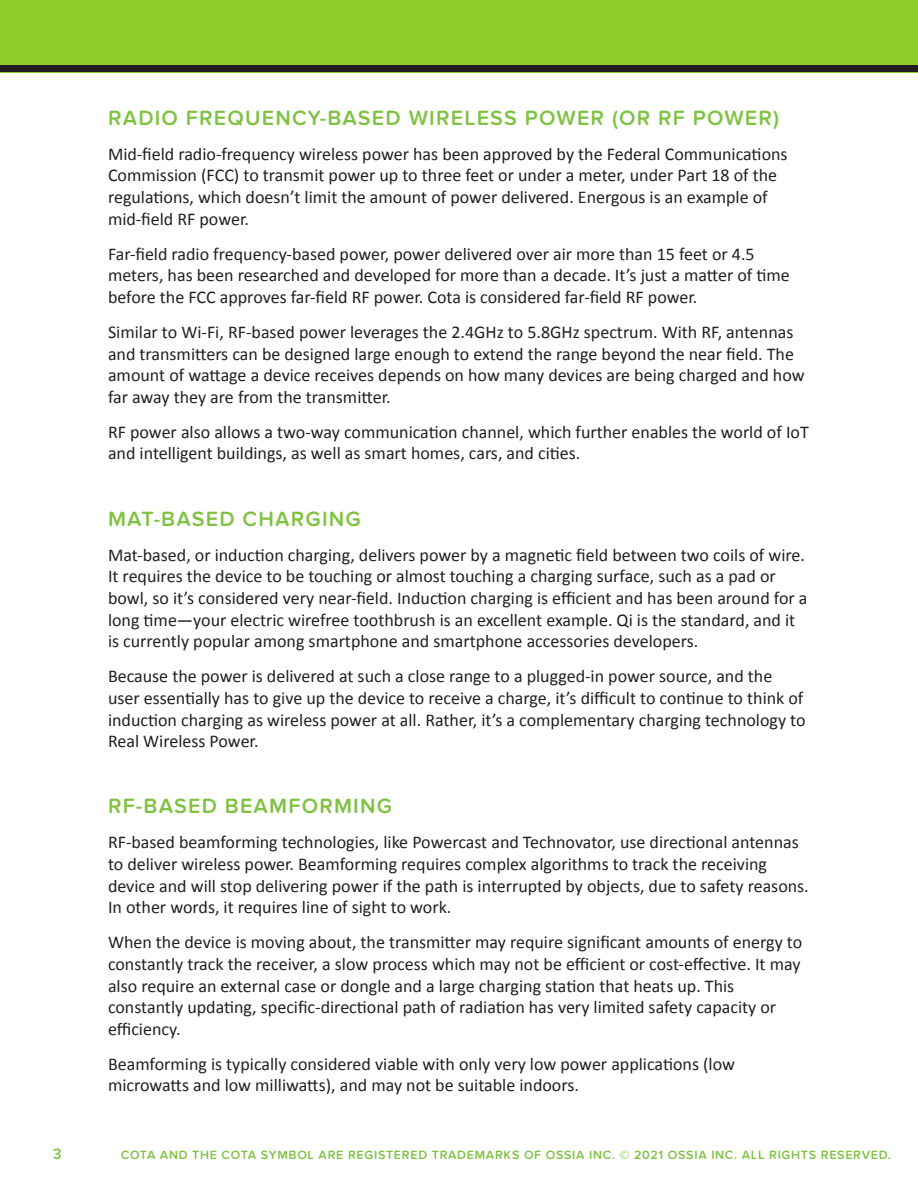
<style>
.page{position:relative;width:918px;height:1188px;background:#fff}
.page>*{position:absolute;margin:0;border:0;box-sizing:border-box;transform-origin:0 0}
.Subhead1{font:600 21.45px "Proxima Nova Soft";letter-spacing:.055em;color:#7fc241}
.t1{font:18px/21.6px "Calibri";color:#231f20}
.t2{font:600 15.45px "Proxima Nova Soft";color:#7fc241}
.t3{font:600 12.45px "Proxima Nova Soft";letter-spacing:.055em;color:#7fc241}
</style>
<div class="page">
<div style="left:0;top:0;width:918px;height:73px;background:#8fcd2a"></div>
<div style="left:0;top:65px;width:918px;height:7px;background:#231f20"></div>
<p class="Subhead1" style="left:108px;top:105px;width:673px">RADIO FREQUENCY-BASED WIRELESS POWER (OR RF POWER)</p>
<p class="t1" style="left:108px;top:143px;width:681px">Mid-field radio-frequency wireless power has been approved by the Federal Communications Commission (FCC) to transmit power up to three feet or under a meter, under Part 18 of the regulations, which doesn’t limit the amount of power delivered. Energous is an example of mid-field RF power.</p>
<p class="t1" style="left:108px;top:243px;width:683px">Far-field radio frequency-based power, power delivered over air more than 15 feet or 4.5 meters, has been researched and developed for more than a decade. It’s just a matter of time before the FCC approves far-field RF power. Cota is considered far-field RF power.</p>
<p class="t1" style="left:108px;top:321px;width:698px">Similar to Wi-Fi, RF-based power leverages the 2.4GHz to 5.8GHz spectrum. With RF, antennas and transmitters can be designed large enough to extend the range beyond the near field. The amount of wattage a device receives depends on how many devices are being charged and how far away they are from the transmitter.</p>
<p class="t1" style="left:108px;top:421px;width:702px">RF power also allows a two-way communication channel, which further enables the world of IoT and intelligent buildings, as well as smart homes, cars, and cities.</p>
<p class="Subhead1" style="left:108px;top:506px;width:255px">MAT-BASED CHARGING</p>
<p class="t1" style="left:108px;top:544px;width:701px">Mat-based, or induction charging, delivers power by a magnetic field between two coils of wire.<br>It requires the device to be touching or almost touching a charging surface, such as a pad or bowl, so it’s considered very near-field. Induction charging is efficient and has been around for a long time—your electric wirefree toothbrush is an excellent example. Qi is the standard, and it is currently popular among smartphone and smartphone accessories developers.</p>
<p class="t1" style="left:108px;top:666px;width:699px">Because the power is delivered at such a close range to a plugged-in power source, and the user essentially has to give up the device to receive a charge, it’s difficult to continue to think of induction charging as wireless power at all. Rather, it’s a complementary charging technology to Real Wireless Power.</p>
<p class="Subhead1" style="left:108px;top:794px;width:286px">RF-BASED BEAMFORMING</p>
<p class="t1" style="left:108px;top:832px;width:702px">RF-based beamforming technologies, like Powercast and Technovator, use directional antennas to deliver wireless power. Beamforming requires complex algorithms to track the receiving device and will stop delivering power if the path is interrupted by objects, due to safety reasons.<br>In other words, it requires line of sight to work.</p>
<p class="t1" style="left:108px;top:932px;width:696px">When the device is moving about, the transmitter may require significant amounts of energy to constantly track the receiver, a slow process which may not be efficient or cost-effective. It may also require an external case or dongle and a large charging station that heats up. This constantly updating, specific-directional path of radiation has very limited safety capacity or efficiency.</p>
<p class="t1" style="left:108px;top:1053px;width:629px">Beamforming is typically considered viable with only very low power applications (low microwatts and low milliwatts), and may not be suitable indoors.</p>
<p class="t2" style="left:53px;top:1145px;width:10px">3</p>
<p class="t3" style="left:121px;top:1147px;width:772px">COTA AND THE COTA SYMBOL ARE REGISTERED TRADEMARKS OF OSSIA INC. © 2021 OSSIA INC. ALL RIGHTS RESERVED.</p>
</div>
